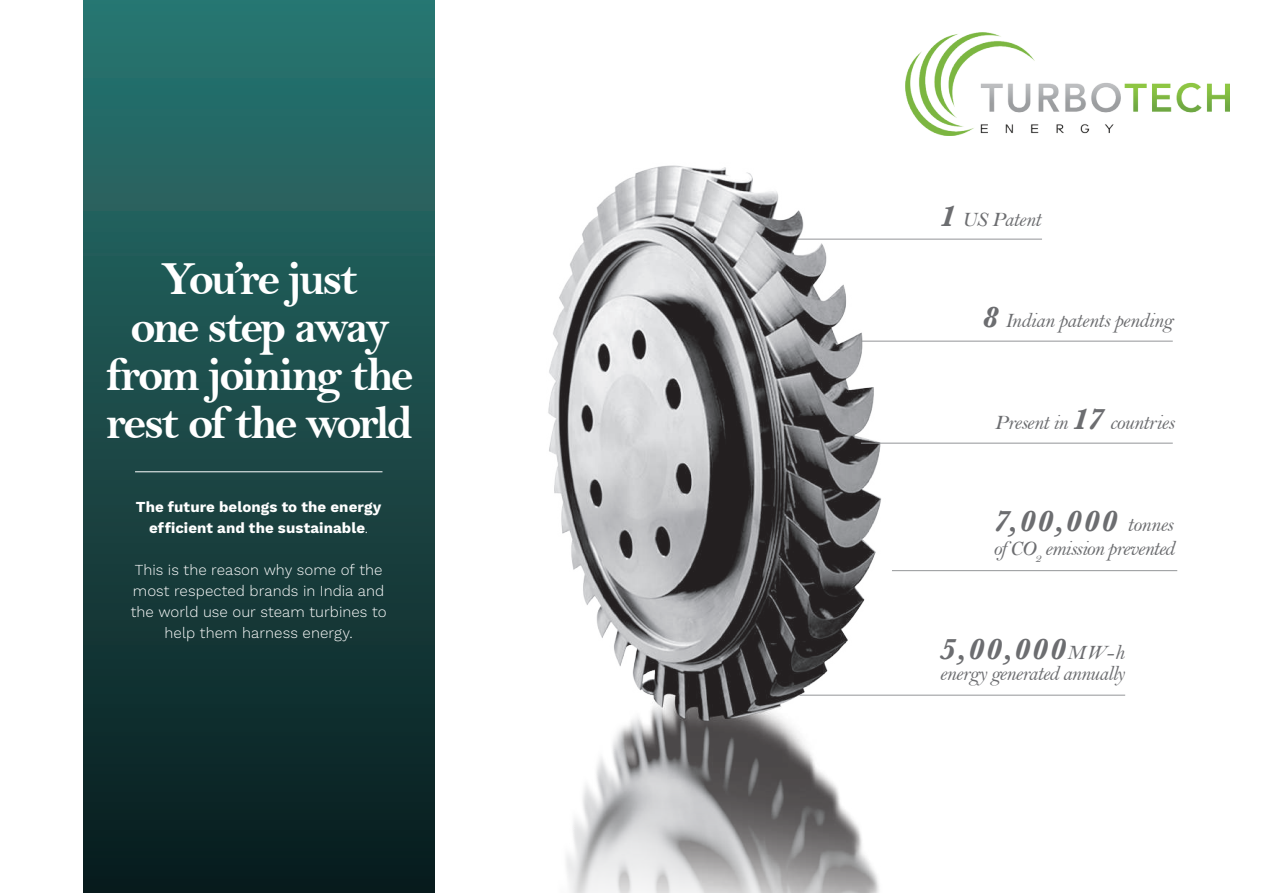
<style>
.page{position:relative;width:1263px;height:893px;background:#fff}
.page>*{position:absolute;margin:0;border:0;box-sizing:border-box;transform-origin:0 0}
.t1{font:48px/48px "Bell MT Bold";letter-spacing:-.06em;color:#fff;text-align:center}
.t2{font:italic 700 30px "Baskerville";letter-spacing:.07em;color:#6c6d70}
.t3{font:21px "Bell MT Italic";letter-spacing:-.035em;color:#6c6d70}
.t4{font:300 15px/21px "Work Sans";color:#fff;text-align:center}
.t5{font:700 15px/21px "Work Sans";letter-spacing:.005em;color:#fff;text-align:center}
.s1{font-weight:300}
.s2{font-family:"Baskerville";font-weight:700;font-style:italic;font-size:30px}
.s3{font-family:"Bell MT Italic";font-weight:400;font-style:normal;font-size:21px}
</style>
<div class="page">
<img style="left:434px;top:116px;width:554px;height:777px">
<div style="left:83px;top:0;width:351px;height:893px;background:linear-gradient(to bottom,#2a7672,#091b1d)"></div>
<hr style="left:135px;top:471px;width:247px;height:1px;background:#fff">
<hr style="left:798px;top:239px;width:244px;height:1px;background:#939598">
<hr style="left:799px;top:695px;width:326px;height:1px;background:#939598">
<hr style="left:861px;top:341px;width:312px;height:1px;background:#939598">
<hr style="left:861px;top:443px;width:312px;height:1px;background:#939598">
<hr style="left:892px;top:570px;width:285px;height:1px;background:#939598">
<img style="left:906px;top:33px;width:324px;height:103px">
<h1 class="t1" style="left:106px;top:254px;width:309px">You’re just<br>one step away from joining the rest of the world</h1>
<p class="t5" style="left:136px;top:497px;width:247px">The future belongs to the energy efficient and the sustainable<span class="s1">.</span></p>
<p class="t4" style="left:131px;top:560px;width:257px">This is the reason why some of the most respected brands in India and the world use our steam turbines to help them harness energy.</p>
<h3 class="t3" style="left:939px;top:207px;width:103px"><span class="s2">1</span> US Patent</h3>
<h3 class="t3" style="left:982px;top:308px;width:192px"><span class="s2">8</span> Indian patents pending</h3>
<h3 class="t3" style="left:994px;top:410px;width:181px">Present in <span class="s2">17</span> countries</h3>
<h2 class="t2" style="left:993px;top:501px;width:182px">7,00,000 <span class="s3">tonnes</span></h2>
<h3 class="t3" style="left:993px;top:536px;width:183px">of CO<sub>2</sub> emission prevented</h3>
<h2 class="t2" style="left:939px;top:628px;width:186px">5,00,000<span class="s3">MW-h</span></h2>
<h3 class="t3" style="left:939px;top:660px;width:187px">energy generated annually</h3>
</div>
